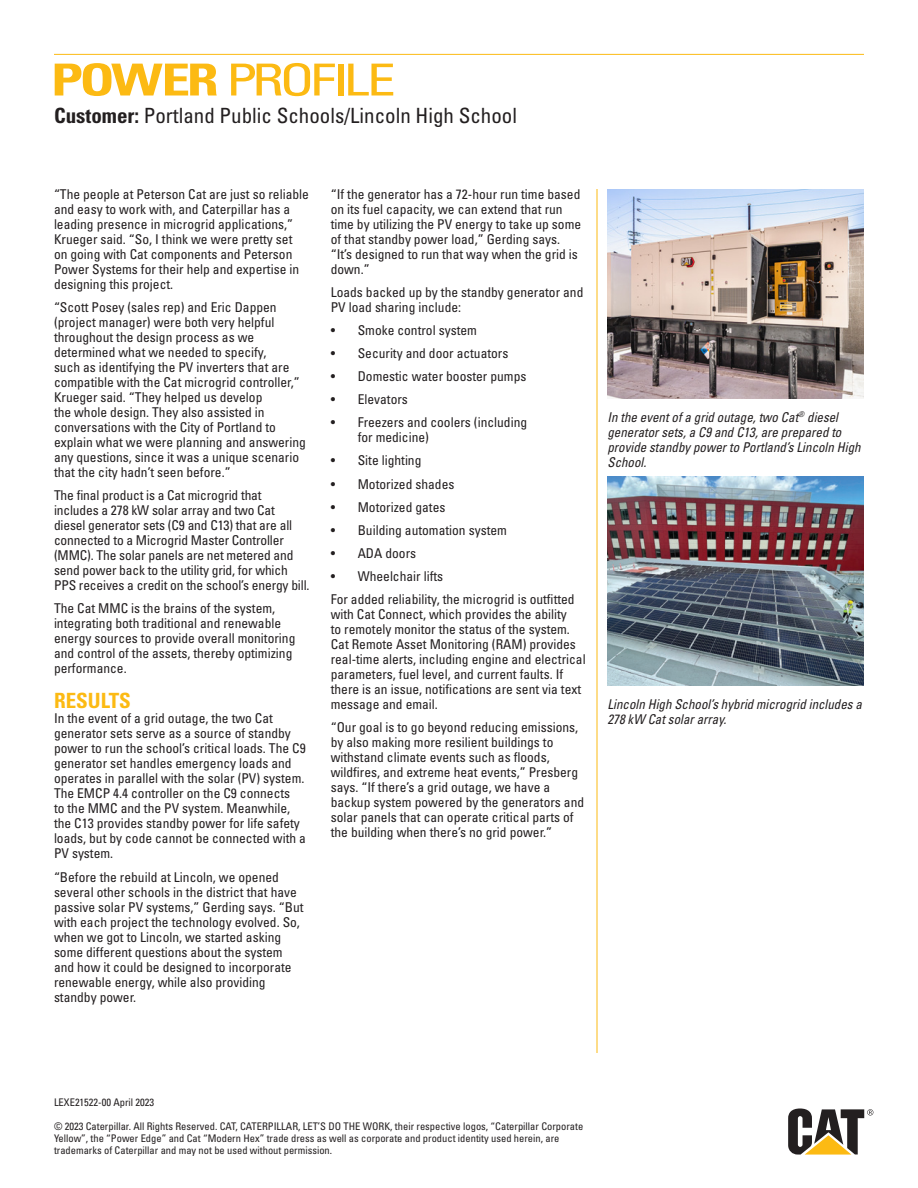
<style>
.page{position:relative;width:918px;height:1188px;background:#fff}
.page>*{position:absolute;margin:0;border:0;box-sizing:border-box;transform-origin:0 0}
.t1{font:condensed 44.1px "Univers LT Std";letter-spacing:-.08em;color:#fcba13;scale:1.3 1}
.Subhead{font:condensed 21px "Univers LT Std";color:#231f20}
.Subhead-2{font:700 condensed 21px "Univers LT Std";color:#fcba13}
.Body_Copy{font:condensed 13.5px/15px "Univers LT Std";color:#231f20}
.Body_Copy-2{font:italic condensed 13.5px/15px "Univers LT Std";color:#231f20;scale:.96 1}
.t2{font:condensed 10.5px/12px "Univers LT Std";color:#231f20}
.s1{font-weight:700}
</style>
<div class="page">
<svg style="left:788px;top:1108px;width:85px;height:47px"></svg>
<img style="left:608px;top:189px;width:256px;height:209px">
<hr style="left:597px;top:189px;width:1px;height:864px;background:#fcba13">
<hr style="left:54px;top:54px;width:810px;height:1px;background:#fcba13">
<img style="left:608px;top:477px;width:256px;height:209px">
<p class="t1" style="left:51px;top:52px;width:267px"><span class="s1">POWER</span> PROFILE</p>
<p class="Subhead" style="left:54px;top:102px;width:465px"><span class="s1">Customer:</span> Portland Public Schools/Lincoln High School</p>
<p class="Body_Copy" style="left:54px;top:186px;width:256px">“The people at Peterson Cat are just so reliable and easy to work with, and Caterpillar has a leading presence in microgrid applications,” Krueger said. “So, I think we were pretty set on going with Cat components and Peterson Power Systems for their help and expertise in designing this project.</p>
<p class="Body_Copy" style="left:54px;top:299px;width:253px">“Scott Posey (sales rep) and Eric Dappen (project manager) were both very helpful throughout the design process as we determined what we needed to specify,<br>such as identifying the PV inverters that are compatible with the Cat microgrid controller,” Krueger said. “They helped us develop<br>the whole design. They also assisted in conversations with the City of Portland to explain what we were planning and answering any questions, since it was a unique scenario that the city hadn’t seen before.”</p>
<p class="Body_Copy" style="left:54px;top:487px;width:257px">The final product is a Cat microgrid that includes a 278 kW solar array and two Cat diesel generator sets (C9 and C13) that are all connected to a Microgrid Master Controller (MMC). The solar panels are net metered and send power back to the utility grid, for which PPS receives a credit on the school’s energy bill.</p>
<p class="Body_Copy" style="left:54px;top:601px;width:243px">The Cat MMC is the brains of the system, integrating both traditional and renewable energy sources to provide overall monitoring and control of the assets, thereby optimizing performance.</p>
<p class="Subhead-2" style="left:54px;top:688px;width:78px">RESULTS</p>
<p class="Body_Copy" style="left:54px;top:711px;width:253px">In the event of a grid outage, the two Cat generator sets serve as a source of standby power to run the school’s critical loads. The C9 generator set handles emergency loads and operates in parallel with the solar (PV) system.<br>The EMCP 4.4 controller on the C9 connects<br>to the MMC and the PV system. Meanwhile, the C13 provides standby power for life safety loads, but by code cannot be connected with a PV system.</p>
<p class="Body_Copy" style="left:54px;top:869px;width:251px">“Before the rebuild at Lincoln, we opened several other schools in the district that have passive solar PV systems,” Gerding says. “But with each project the technology evolved. So, when we got to Lincoln, we started asking some different questions about the system and how it could be designed to incorporate renewable energy, while also providing standby power.</p>
<p class="Body_Copy" style="left:331px;top:186px;width:252px">“If the generator has a 72-hour run time based on its fuel capacity, we can extend that run time by utilizing the PV energy to take up some of that standby power load,” Gerding says. “It’s designed to run that way when the grid is down.”</p>
<p class="Body_Copy" style="left:331px;top:284px;width:254px">Loads backed up by the standby generator and<br>PV load sharing include:</p>
<p class="Body_Copy" style="left:331px;top:322px;width:148px">• Smoke control system</p>
<p class="Body_Copy" style="left:331px;top:346px;width:179px">• Security and door actuators</p>
<p class="Body_Copy" style="left:331px;top:369px;width:197px">• Domestic water booster pumps</p>
<p class="Body_Copy" style="left:331px;top:392px;width:79px">• Elevators</p>
<p class="Body_Copy" style="left:358px;top:415px;width:171px;text-indent:-27px">• Freezers and coolers (including for medicine)</p>
<p class="Body_Copy" style="left:331px;top:453px;width:92px">• Site lighting</p>
<p class="Body_Copy" style="left:331px;top:476px;width:125px">• Motorized shades</p>
<p class="Body_Copy" style="left:331px;top:499px;width:116px">• Motorized gates</p>
<p class="Body_Copy" style="left:331px;top:522px;width:178px">• Building automation system</p>
<p class="Body_Copy" style="left:331px;top:545px;width:87px">• ADA doors</p>
<p class="Body_Copy" style="left:331px;top:568px;width:114px">• Wheelchair lifts</p>
<p class="Body_Copy" style="left:331px;top:592px;width:256px">For added reliability, the microgrid is outfitted with Cat Connect, which provides the ability<br>to remotely monitor the status of the system.<br>Cat Remote Asset Monitoring (RAM) provides real-time alerts, including engine and electrical parameters, fuel level, and current faults. If there is an issue, notifications are sent via text message and email.</p>
<p class="Body_Copy" style="left:331px;top:720px;width:255px">“Our goal is to go beyond reducing emissions, by also making more resilient buildings to withstand climate events such as floods, wildfires, and extreme heat events,” Presberg says. “If there’s a grid outage, we have a backup system powered by the generators and solar panels that can operate critical parts of the building when there’s no grid power.”</p>
<p class="Body_Copy-2" style="left:608px;top:409px;width:265px">In the event of a grid outage, two Cat<sup>®</sup> diesel generator sets, a C9 and C13, are prepared to provide standby power to Portland’s Lincoln High School.</p>
<p class="Body_Copy-2" style="left:608px;top:697px;width:267px">Lincoln High School’s hybrid microgrid includes a<br>278 kW Cat solar array.</p>
<p class="t2" style="left:54px;top:1096px;width:102px">LEXE21522-00 April 2023</p>
<p class="t2" style="left:54px;top:1120px;width:531px">© 2023 Caterpillar. All Rights Reserved. CAT, CATERPILLAR, LET’S DO THE WORK, their respective logos, “Caterpillar Corporate<br>Yellow”, the “Power Edge” and Cat “Modern Hex” trade dress as well as corporate and product identity used herein, are trademarks of Caterpillar and may not be used without permission.</p>
</div>
